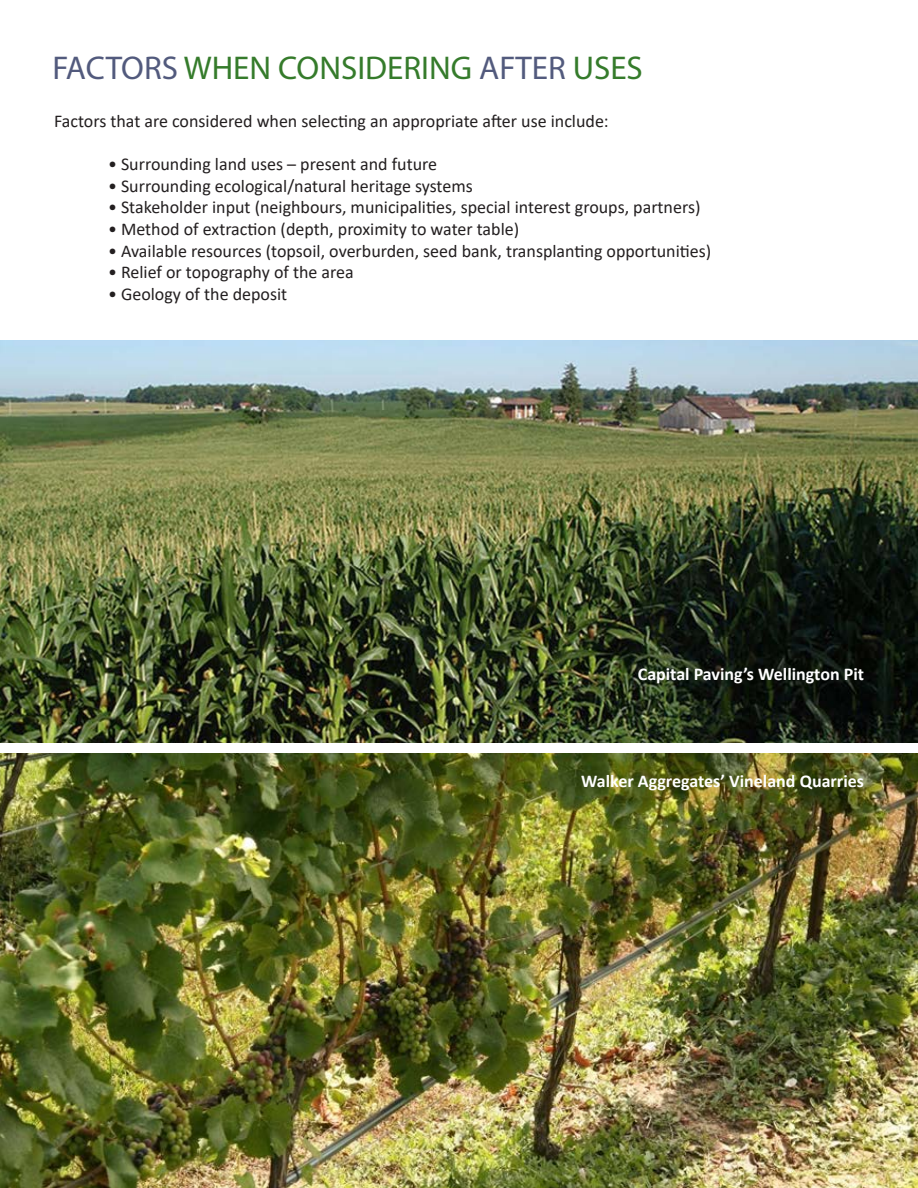
<style>
.page{position:relative;width:918px;height:1188px;background:#fff}
.page>*{position:absolute;margin:0;border:0;box-sizing:border-box;transform-origin:0 0}
.t1{font:33px "Myriad Pro";color:#357b2b}
.t2{font:18px "Calibri";color:#231f20}
.t3{font:700 18px "Calibri";color:#fff}
.s1{color:#525a7d}
</style>
<div class="page">
<img style="left:0;top:754px;width:918px;height:434px">
<img style="left:0;top:340px;width:917px;height:402px">
<p class="t1" style="left:52px;top:48px;width:592px"><span class="s1">FACTORS</span> WHEN CONSIDERING <span class="s1">AFTER</span> USES</p>
<p class="t2" style="left:54px;top:108px;width:556px">Factors that are considered when selecting an appropriate after use include:</p>
<p class="t2" style="left:108px;top:152px;width:331px">• Surrounding land uses – present and future</p>
<p class="t2" style="left:108px;top:173px;width:366px">• Surrounding ecological/natural heritage systems</p>
<p class="t2" style="left:108px;top:195px;width:594px">• Stakeholder input (neighbours, municipalities, special interest groups, partners)</p>
<p class="t2" style="left:108px;top:216px;width:413px">• Method of extraction (depth, proximity to water table)</p>
<p class="t2" style="left:108px;top:238px;width:605px">• Available resources (topsoil, overburden, seed bank, transplanting opportunities)</p>
<p class="t2" style="left:108px;top:260px;width:247px">• Relief or topography of the area</p>
<p class="t2" style="left:108px;top:281px;width:181px">• Geology of the deposit</p>
<p class="t3" style="left:638px;top:661px;width:228px">Capital Paving’s Wellington Pit</p>
<p class="t3" style="left:581px;top:768px;width:284px">Walker Aggregates’ Vineland Quarries</p>
</div>
